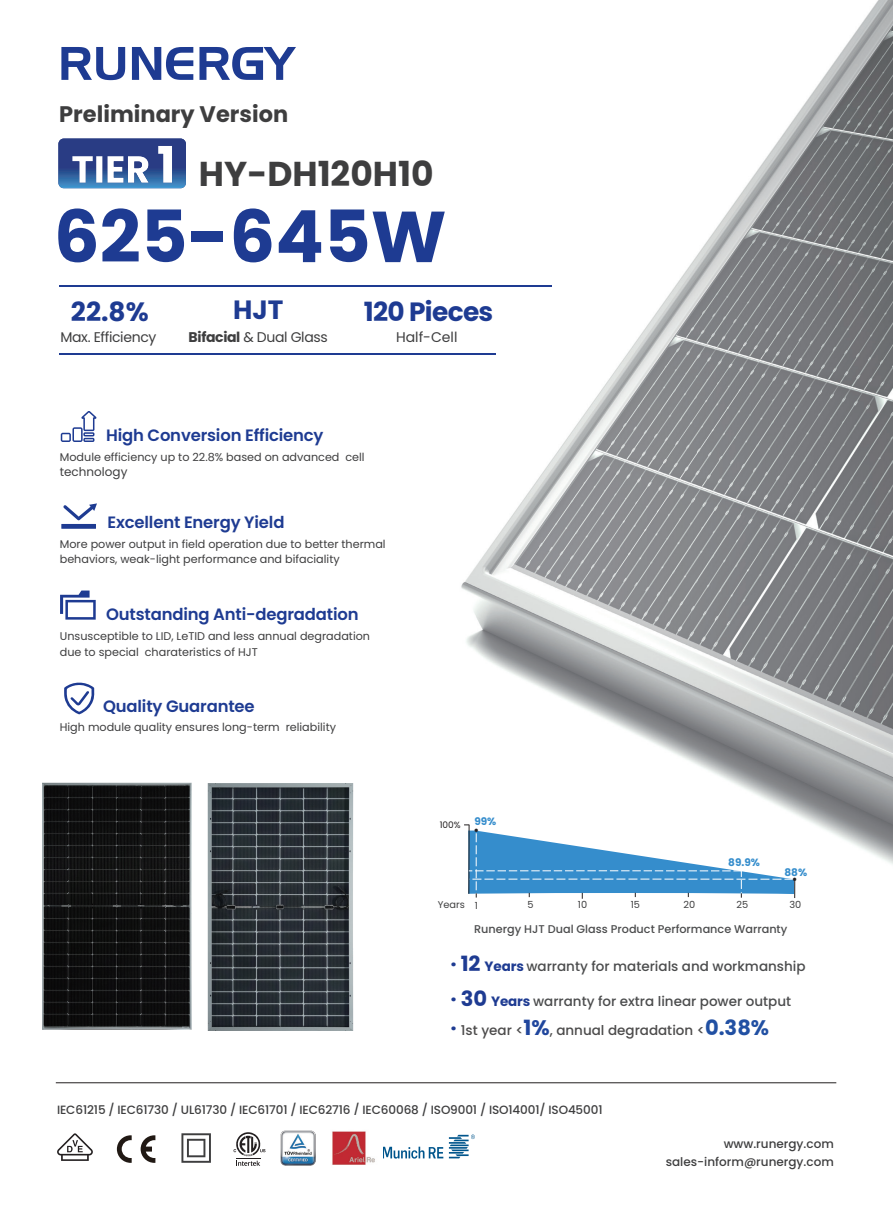
<style>
.page{position:relative;width:893px;height:1212px;background:#fff}
.page>*{position:absolute;margin:0;border:0;box-sizing:border-box;transform-origin:0 0}
.t1{font:700 72px "Poppins";color:#1e3b92}
.t2{font:700 34.5px "Poppins";color:#3e3e3f}
.t3{font:700 26.4px "Poppins";letter-spacing:-.025em;color:#1e3b92}
.t4{font:700 22.5px "Poppins";color:#3e3e3f}
.t5{font:600 16.5px "Poppins";letter-spacing:-.01em;color:#1e3b92}
.t6{font:13.95px "Poppins";letter-spacing:-.025em;color:#3e3e3f}
.t7{font:13.95px "Poppins";color:#3e3e3f}
.t8{font:500 13.5px/29.5px "Poppins";color:#4b4c4d}
.t9{font:500 12px/18px "Poppins";letter-spacing:-.01em;color:#3e3e3f;text-align:right}
.t10{font:12px "Poppins";color:#3e3e3f}
.t11{font:11.25px/15.5px "Poppins";color:#3e3e3f}
.t12{font:500 11.25px "Poppins";color:#4b4c4d}
.t13{font:700 10.5px "Poppins";color:#358dcc}
.t14{font:9.75px "Poppins";color:#3e3e3f}
.t15{font:9px "Poppins";color:#231f20}
.t16{font:300 4.5px "Adobe Song Std";color:#231f20}
.s1{font-weight:700}
.s2{font-weight:700;font-size:21px;color:#1e3b92}
.s3{font-weight:700;color:#1e3b92}
.s4{color:#4c4b4b}
.s5{font-weight:700;font-size:21px;color:#20469d}
.s6{font-weight:700;font-size:21px;color:#2150a3}
</style>
<div class="page">
<img style="left:236px;top:0;width:657px;height:1031px">
<svg style="left:61px;top:47px;width:64px;height:33px"></svg>
<svg style="left:132px;top:47px;width:61px;height:33px"></svg>
<svg style="left:199px;top:47px;width:97px;height:33px"></svg>
<hr style="left:59px;top:353px;width:436px;height:2px;background:#1e3b92">
<hr style="left:59px;top:286px;width:492px;height:1px;background:#1e3b92">
<hr style="left:56px;top:1082px;width:780px;height:1px;background:#231f20">
<div style="left:61px;top:524px;width:35px;height:5px;background:#1e3b92"></div>
<svg style="left:63px;top:503px;width:34px;height:17px"></svg>
<svg style="left:61px;top:411px;width:36px;height:31px"></svg>
<svg style="left:60px;top:590px;width:36px;height:30px"></svg>
<svg style="left:64px;top:682px;width:30px;height:32px"></svg>
<svg style="left:58px;top:139px;width:128px;height:49px"></svg>
<svg style="left:464px;top:825px;width:331px;height:74px"></svg>
<svg style="left:234px;top:1132px;width:31px;height:34px"></svg>
<svg style="left:181px;top:1133px;width:30px;height:30px"></svg>
<svg style="left:57px;top:1133px;width:36px;height:28px"></svg>
<svg style="left:117px;top:1135px;width:15px;height:28px"></svg>
<svg style="left:141px;top:1135px;width:14px;height:28px"></svg>
<svg style="left:383px;top:1147px;width:60px;height:11px"></svg>
<svg style="left:449px;top:1134px;width:26px;height:24px"></svg>
<img style="left:332px;top:1131px;width:43px;height:34px">
<img style="left:281px;top:1131px;width:34px;height:34px">
<img style="left:43px;top:782px;width:149px;height:247px">
<img style="left:207px;top:783px;width:147px;height:247px">
<h3 class="t4" style="left:59px;top:101px;width:230px">Preliminary Version</h3>
<h2 class="t2" style="left:199px;top:154px;width:236px">HY-DH120H10</h2>
<h1 class="t1" style="left:54px;top:195px;width:394px">625-645W</h1>
<h3 class="t3" style="left:71px;top:296px;width:79px">22.8%</h3>
<p class="t6" style="left:60px;top:329px;width:97px">Max. Efficiency</p>
<h3 class="t3" style="left:233px;top:294px;width:52px">HJT</h3>
<p class="t6" style="left:189px;top:329px;width:141px"><span class="s1">Bifacial</span> &amp; Dual Glass</p>
<h3 class="t3" style="left:364px;top:296px;width:131px">120 Pieces</h3>
<p class="t7" style="left:396px;top:329px;width:63px">Half-Cell</p>
<h3 class="t5" style="left:106px;top:426px;width:219px">High Conversion Efficiency</h3>
<p class="t11" style="left:60px;top:450px;width:306px">Module efficiency up to 22.8% based on advanced cell</p>
<p class="t10" style="left:60px;top:465px;width:69px">technology</p>
<h3 class="t5" style="left:108px;top:512px;width:178px">Excellent Energy Yield</h3>
<p class="t11" style="left:60px;top:536px;width:327px">More power output in field operation due to better thermal behaviors, weak-light performance and bifaciality</p>
<h3 class="t5" style="left:106px;top:604px;width:254px">Outstanding Anti-degradation</h3>
<p class="t11" style="left:60px;top:629px;width:312px">Unsusceptible to LID, LeTID and less annual degradation due to special charateristics of HJT</p>
<h3 class="t5" style="left:103px;top:696px;width:153px">Quality Guarantee</h3>
<p class="t11" style="left:60px;top:719px;width:278px">High module quality ensures long-term reliability</p>
<p class="t15" style="left:440px;top:819px;width:23px">100%</p>
<p class="t13" style="left:474px;top:815px;width:24px">99%</p>
<p class="t16" style="left:474px;top:828px;width:6px">●</p>
<p class="t13" style="left:728px;top:856px;width:33px">89.9%</p>
<p class="t13" style="left:784px;top:866px;width:24px">88%</p>
<p class="t16" style="left:792px;top:877px;width:6px">●</p>
<p class="t14" style="left:438px;top:899px;width:29px">Years</p>
<p class="t14" style="left:527px;top:899px;width:8px">5</p>
<p class="t14" style="left:578px;top:899px;width:11px">10</p>
<p class="t14" style="left:631px;top:899px;width:11px">15</p>
<p class="t14" style="left:684px;top:899px;width:13px">20</p>
<p class="t14" style="left:789px;top:899px;width:13px">30</p>
<p class="t14" style="left:475px;top:899px;width:5px">1</p>
<p class="t14" style="left:736px;top:899px;width:13px">25</p>
<p class="t12" style="left:474px;top:922px;width:315px">Runergy HJT Dual Glass Product Performance Warranty</p>
<p class="t8" style="left:451px;top:952px;width:357px"><span class="s2">· 12</span> <span class="s3">Years</span> warranty for materials and workmanship</p>
<p class="t8" style="left:451px;top:986px;width:342px"><span class="s2">· 30</span> <span class="s3">Years</span> warranty for extra linear power output <span class="s2">·</span> <span class="s4">1st year &lt;</span><span class="s5">1%</span><span class="s4">, annual degradation &lt;</span><span class="s6">0.38%</span></p>
<p class="t9" style="left:57px;top:1100px;width:547px">IEC61215 / IEC61730 / UL61730 / IEC61701 / IEC62716 / IEC60068 / ISO9001 / ISO14001/ ISO45001</p>
<p class="t9" style="left:666px;top:1135px;width:170px">www.runergy.com sales-inform@runergy.com</p>
</div>
